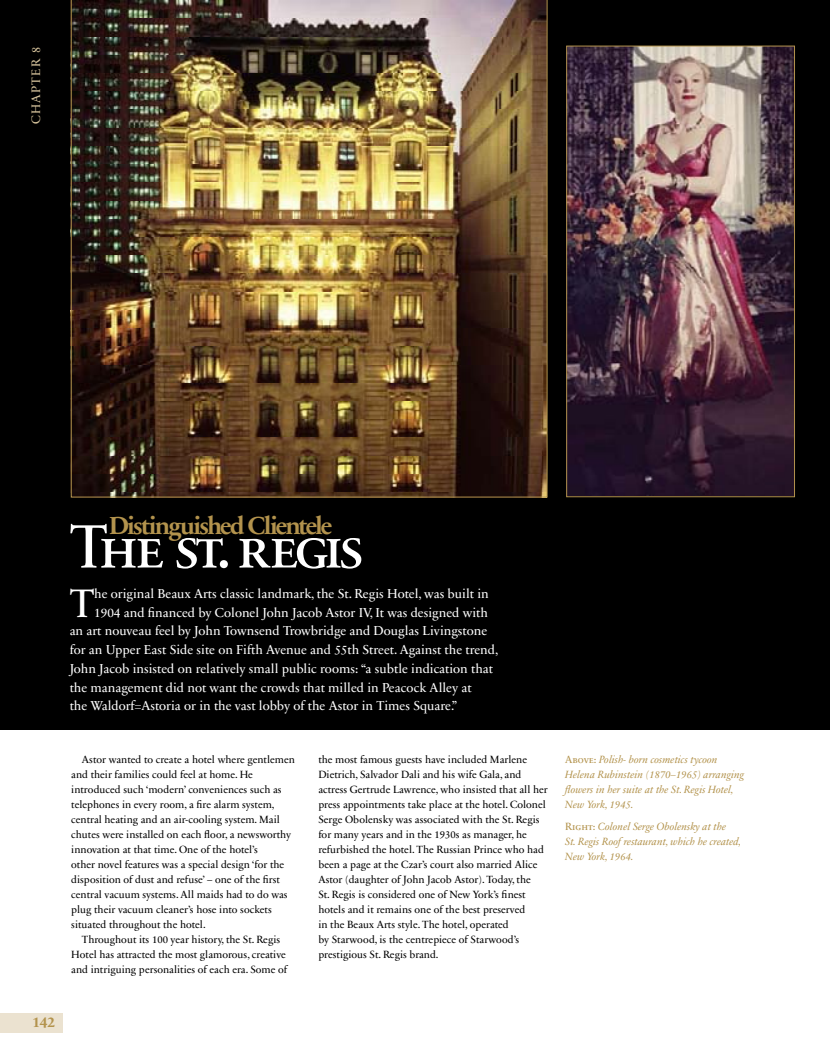
<style>
.page{position:relative;width:830px;height:1063px;background:#fff}
.page>*{position:absolute;margin:0;border:0;box-sizing:border-box;transform-origin:0 0}
.t1{font:62.5px "Sabon Next LT Regular SC";letter-spacing:-.07em;color:#fff}
.t2{font:40.62px "Sabon Next LT";color:#fff}
.t3{font:700 25px "Sabon Next LT";letter-spacing:-.075em;color:#b3934d}
.t4{font:700 15px "Sabon Next LT";color:#b3934d}
.t5{font:13.12px "Sabon Next LT";color:#fff}
.t6{font:12.5px "Sabon Next LT";letter-spacing:.1em;color:#d4c19a}
.t7{font:10.62px/15px "Sabon Next LT";color:#000}
.t8{font:italic 10.62px/15px "Sabon Next LT";color:#b3934d}
.s1{font-family:"Sabon Next LT Regular SC";font-style:normal}
</style>
<div class="page">
<div style="left:0;top:1013px;width:62px;height:19px;background:#ebe2d0"></div>
<div style="left:0;top:0;width:829px;height:730px;background:#000"></div>
<img style="left:71px;top:0;width:476px;height:497px">
<img style="left:568px;top:48px;width:224px;height:447px">
<div style="left:566px;top:46px;width:228px;height:451px;border:1px solid #b3934d"></div>
<p class="t6" style="left:29px;top:124px;width:79px;rotate:-90deg">CHAPTER 8</p>
<h3 class="t3" style="left:109px;top:511px;width:225px">Distinguished Clientele</h3>
<h1 class="t1" style="left:70px;top:510px;width:295px">The st.regis</h1>
<h2 class="t2" style="left:70px;top:579px;width:26px">T</h2>
<p class="t5" style="left:94px;top:586px;width:396px">he original Beaux Arts classic landmark, the St. Regis Hotel, was built in</p>
<p class="t5" style="left:94px;top:605px;width:395px">1904 and financed by Colonel John Jacob Astor IV, It was designed with</p>
<p class="t5" style="left:70px;top:623px;width:419px">an art nouveau feel by John Townsend Trowbridge and douglas livingstone</p>
<p class="t5" style="left:70px;top:642px;width:430px">for an Upper East Side site on Fifth Avenue and 55th Street. Against the trend,</p>
<p class="t5" style="left:70px;top:661px;width:424px">John Jacob insisted on relatively small public rooms: “a subtle indication that</p>
<p class="t5" style="left:70px;top:680px;width:403px">the management did not want the crowds that milled in Peacock Alley at</p>
<p class="t5" style="left:70px;top:698px;width:389px">the Waldorf=Astoria or in the vast lobby of the Astor in Times Square.”</p>
<p class="t7" style="left:71px;top:752px;width:225px;text-indent:11px">Astor wanted to create a hotel where gentlemen and their families could feel at home. He introduced such ‘modern’ conveniences such as telephones in every room, a fire alarm system, central heating and an air-cooling system. Mail chutes were installed on each floor, a newsworthy innovation at that time. one of the hotel’s<br>other novel features was a special design ‘for the disposition of dust and refuse’ – one of the first central vacuum systems. All maids had to do was plug their vacuum cleaner’s hose into sockets situated throughout the hotel.</p>
<p class="t7" style="left:71px;top:932px;width:217px;text-align:center">Throughout its 100 year history, the St. Regis<br>Hotel has attracted the most glamorous, creative and intriguing personalities of each era. Some of</p>
<p class="t7" style="left:318px;top:752px;width:231px">the most famous guests have included Marlene dietrich, Salvador dali and his wife Gala, and actress Gertrude lawrence, who insisted that all her press appointments take place at the hotel. Colonel Serge obolensky was associated with the St. Regis for many years and in the 1930s as manager, he refurbished the hotel. The Russian Prince who had been a page at the Czar’s court also married Alice Astor (daughter of John Jacob Astor). Today, the<br>St. Regis is considered one of New York’s finest hotels and it remains one of the best preserved<br>in the Beaux Arts style. The hotel, operated<br>by Starwood, is the centrepiece of Starwood’s prestigious St. Regis brand.</p>
<p class="t8" style="left:565px;top:752px;width:180px"><span class="s1">Above:</span> Polish- born cosmetics tycoon Helena Rubinstein (1870–1965) arranging flowers in her suite at the St. Regis Hotel, New York, 1945.</p>
<p class="t8" style="left:565px;top:819px;width:178px"><span class="s1">right:</span> Colonel Serge Obolensky at the<br>St. Regis Roof restaurant, which he created,<br>New York, 1964.</p>
<h3 class="t4" style="left:32px;top:1013px;width:24px">142</h3>
</div>
